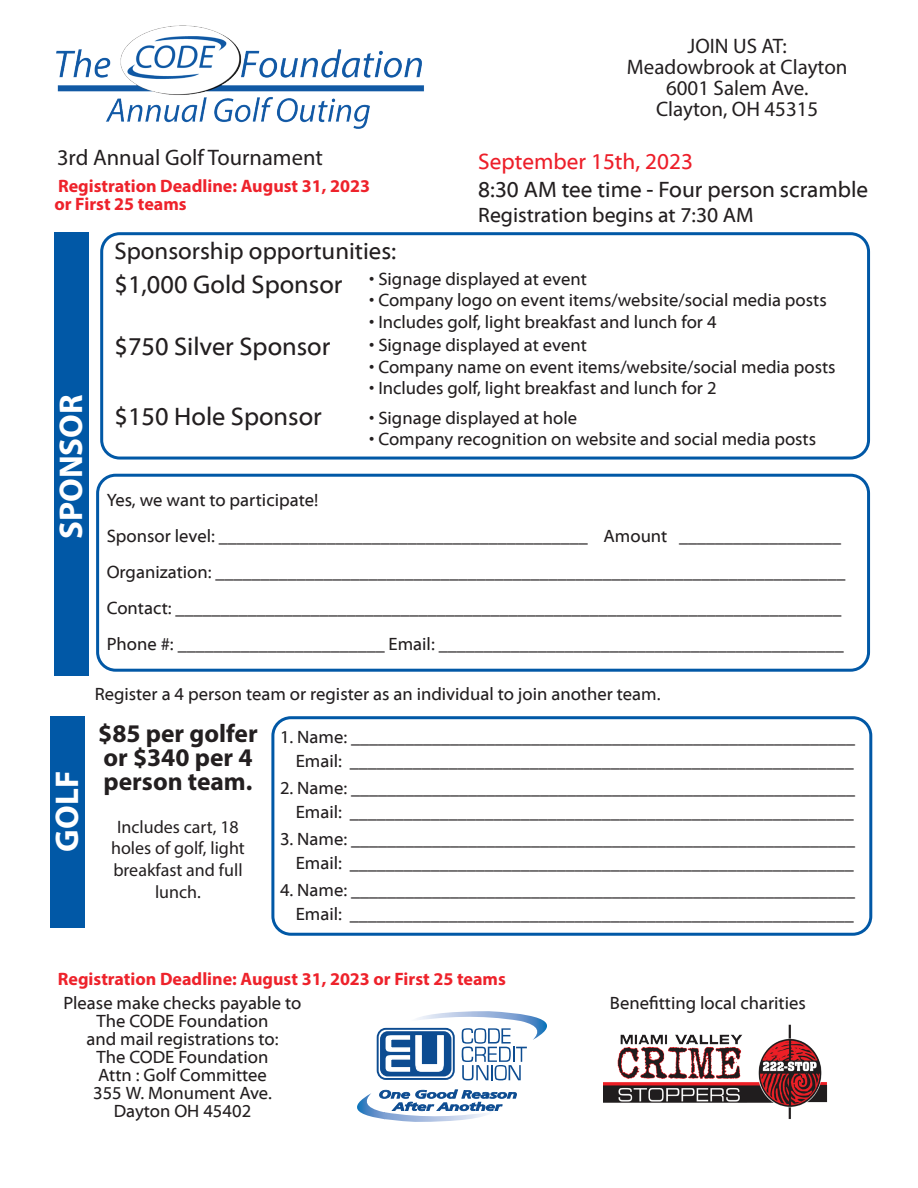
<style>
.page{position:relative;width:918px;height:1188px;background:#fff}
.page>*{position:absolute;margin:0;border:0;box-sizing:border-box;transform-origin:0 0}
.t1{font:700 33px "Myriad Pro";color:#fff}
.t2{font:25.5px "Myriad Web Pro";color:#231f20}
.t3{font:700 25.5px/24px "Myriad Pro";color:#231f20}
.t4{font:24px "Myriad Web Pro";color:#231f20}
.t5{font:22.5px "Myriad Web Pro";color:#231f20}
.t6{font:22.5px "Myriad Pro";color:#231f20}
.t7{font:22.5px "Myriad Web Pro";color:#ed1e29}
.t8{font:21px/21px "Myriad Pro";color:#231f20;text-align:center}
.t9{font:21px "Myriad Web Pro";color:#231f20}
.t10{font:18px/18px "Myriad Web Pro";color:#231f20;text-align:right}
.t11{font:700 18px/18px "Myriad Pro";color:#ee222b}
.t12{font:18px/21.6px "Myriad Pro";color:#231f20;text-align:center}
</style>
<div class="page">
<img style="left:604px;top:1024px;width:224px;height:95px">
<div style="left:100px;top:232px;width:770px;height:228px;border:3px solid #0158a6;border-radius:18px"></div>
<div style="left:271px;top:716px;width:601px;height:220px;border:3px solid #0158a6;border-radius:18px"></div>
<div style="left:96px;top:474px;width:774px;height:198px;border:3px solid #0158a6;border-radius:18px"></div>
<div style="left:54px;top:232px;width:34px;height:444px;background:#0158a6"></div>
<div style="left:50px;top:716px;width:35px;height:212px;background:#0158a6"></div>
<div style="left:377px;top:1028px;width:78px;height:52px;border:2px solid #0d4c91;border-radius:8px"></div>
<div style="left:380px;top:1031px;width:71px;height:45px;background:#0d4c91;border-radius:8px"></div>
<svg style="left:385px;top:1011px;width:162px;height:69px"></svg>
<svg style="left:357px;top:1090px;width:160px;height:32px"></svg>
<img style="left:56px;top:25px;width:368px;height:104px">
<p class="t6" style="left:57px;top:144px;width:267px">3rd Annual Golf Tournament</p>
<p class="t11" style="left:54px;top:176px;width:317px">Registration Deadline: August 31, 2023 or First 25 teams</p>
<p class="t8" style="left:627px;top:35px;width:222px">JOIN US AT:<br>Meadowbrook at Clayton<br>6001 Salem Ave.<br>Clayton, OH 45315</p>
<p class="t7" style="left:478px;top:149px;width:216px">September 15th, 2023</p>
<p class="t5" style="left:478px;top:177px;width:391px">8:30 AM tee time - Four person scramble</p>
<p class="t9" style="left:478px;top:203px;width:277px">Registration begins at 7:30 AM</p>
<h1 class="t1" style="left:49px;top:539px;width:146px;rotate:-90deg">SPONSOR</h1>
<h3 class="t4" style="left:114px;top:238px;width:283px">Sponsorship opportunities:</h3>
<h2 class="t2" style="left:114px;top:271px;width:230px">$1,000 Gold Sponsor</h2>
<h2 class="t2" style="left:114px;top:333px;width:218px">$750 Silver Sponsor</h2>
<p class="t10" style="left:369px;top:270px;width:219px">• Signage displayed at event</p>
<p class="t10" style="left:369px;top:292px;width:459px">• Company logo on event items/website/social media posts</p>
<p class="t10" style="left:369px;top:313px;width:349px">• Includes golf, light breakfast and lunch for 4</p>
<p class="t10" style="left:369px;top:337px;width:219px">• Signage displayed at event</p>
<p class="t10" style="left:369px;top:358px;width:468px">• Company name on event items/website/social media posts</p>
<p class="t10" style="left:369px;top:380px;width:349px">• Includes golf, light breakfast and lunch for 2</p>
<p class="t10" style="left:369px;top:409px;width:209px">• Signage displayed at hole</p>
<p class="t10" style="left:369px;top:431px;width:448px">• Company recognition on website and social media posts</p>
<h2 class="t2" style="left:114px;top:403px;width:209px">$150 Hole Sponsor</h2>
<p class="t10" style="left:107px;top:483px;width:740px;line-height:36px;text-align:left">Yes, we want to participate!<br>Sponsor level: _________________________________________ Amount __________________ Organization: ______________________________________________________________________ Contact: __________________________________________________________________________ Phone #: _______________________ Email: _____________________________________________</p>
<h1 class="t1" style="left:45px;top:852px;width:82px;rotate:-90deg">GOLF</h1>
<p class="t10" style="left:95px;top:685px;width:567px">Register a 4 person team or register as an individual to join another team.</p>
<h2 class="t3" style="left:98px;top:720px;width:161px">$85 per golfer or $340 per 4 person team.</h2>
<p class="t12" style="left:111px;top:816px;width:135px">Includes cart, 18 holes of golf, light breakfast and full lunch.</p>
<p class="t10" style="left:280px;top:725px;width:577px;line-height:24px">1. Name: ________________________________________________________<br>Email: ________________________________________________________</p>
<p class="t10" style="left:280px;top:776px;width:577px;line-height:24px">2. Name: ________________________________________________________<br>Email: ________________________________________________________</p>
<p class="t10" style="left:280px;top:827px;width:577px;line-height:24px">3. Name: ________________________________________________________<br>Email: ________________________________________________________</p>
<p class="t10" style="left:280px;top:878px;width:577px;line-height:24px">4. Name: ________________________________________________________<br>Email: ________________________________________________________</p>
<p class="t11" style="left:58px;top:970px;width:449px">Registration Deadline: August 31, 2023 or First 25 teams</p>
<p class="t10" style="left:63px;top:995px;width:240px">Please make checks payable to</p>
<p class="t10" style="left:610px;top:995px;width:197px">Benefitting local charities</p>
<p class="t10" style="left:86px;top:1013px;width:194px;text-align:center">The CODE Foundation and mail registrations to:<br>The CODE Foundation<br>Attn : Golf Committee<br>355 W. Monument Ave.<br>Dayton OH 45402</p>
</div>
